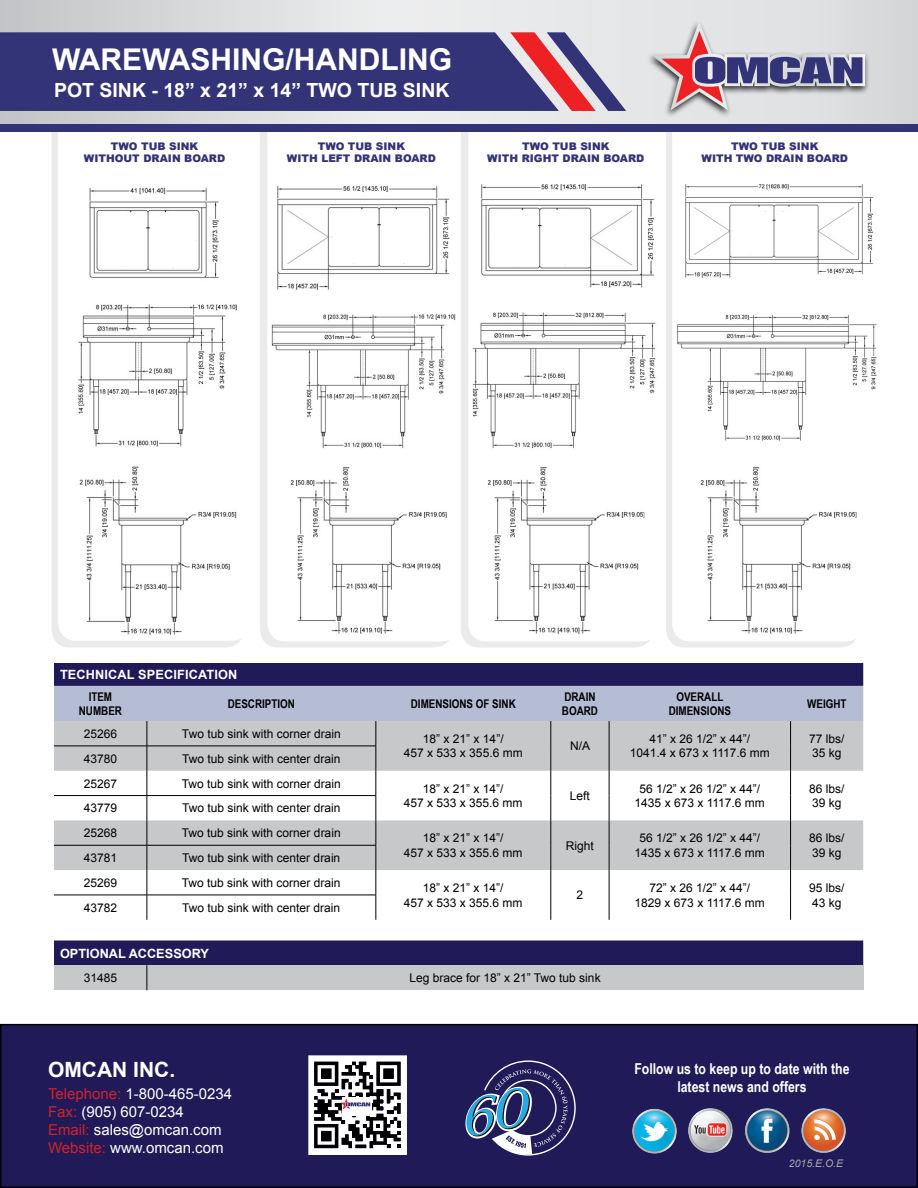
<style>
.page{position:relative;width:918px;height:1188px;background:#fff}
.page>*{position:absolute;margin:0;border:0;box-sizing:border-box;transform-origin:0 0}
.t1{font:700 30px "Arial";color:#fff}
.t2{font:700 21px "Arial";color:#fff}
.t3{font:700 19.5px "Arial";color:#fff}
.t4{font:15px/18px "Arial";color:#fff}
.t5{font:700 15px/18px "Arial Narrow";color:#fff;text-align:center}
.t6{font:700 12.75px "Arial";letter-spacing:.01em;color:#fff}
.t7{font:12px/14.4px "Arial";color:#000;text-align:center}
.t8{font:700 12px/14.4px "Arial Narrow";color:#000;text-align:center}
.t9{font:900 10.5px/11.2px "Arial";color:#337;text-align:center}
.t10{font:italic 10.5px "Arial";color:#a7a9ac}
.s1{color:#d2232a}
</style>
<div class="page">
<div style="left:52px;top:93px;width:192px;height:554px;background:#ebebec;border-radius:18px"></div>
<div style="left:666px;top:93px;width:192px;height:554px;background:#ebebec;border-radius:18px"></div>
<div style="left:461px;top:93px;width:192px;height:554px;background:#ebebec;border-radius:18px"></div>
<div style="left:260px;top:93px;width:192px;height:554px;background:#ebebec;border-radius:18px"></div>
<div style="left:58px;top:87px;width:192px;height:554px;background:#fff;border-radius:18px"></div>
<div style="left:672px;top:87px;width:192px;height:554px;background:#fff;border-radius:18px"></div>
<div style="left:468px;top:87px;width:193px;height:554px;background:#fff;border-radius:18px"></div>
<div style="left:267px;top:87px;width:193px;height:554px;background:#fff;border-radius:18px"></div>
<div style="left:1px;top:1025px;width:916px;height:162px;background:#201a58"></div>
<div style="left:0;top:1024px;width:918px;height:164px;border:2px solid #000"></div>
<img style="left:632px;top:1108px;width:214px;height:46px">
<svg style="left:465px;top:1060px;width:111px;height:96px"></svg>
<svg style="left:308px;top:1055px;width:98px;height:100px"></svg>
<svg style="left:0;top:0;width:918px;height:124px"></svg>
<div style="left:0;top:32px;width:510px;height:79px;background:#337"></div>
<svg style="left:510px;top:32px;width:116px;height:79px"></svg>
<div style="left:0;top:124px;width:918px;height:7px;background:#337"></div>
<div style="left:646px;top:20px;width:224px;height:99px;background:#000;opacity:.8"></div>
<svg style="left:652px;top:22px;width:213px;height:88px"></svg>
<img style="left:89px;top:187px;width:130px;height:91px">
<img style="left:78px;top:304px;width:159px;height:143px">
<img style="left:79px;top:466px;width:158px;height:169px">
<img style="left:277px;top:185px;width:172px;height:105px">
<img style="left:271px;top:314px;width:185px;height:135px">
<img style="left:290px;top:467px;width:157px;height:167px">
<img style="left:488px;top:467px;width:156px;height:167px">
<img style="left:700px;top:467px;width:157px;height:167px">
<img style="left:481px;top:184px;width:174px;height:104px">
<img style="left:472px;top:312px;width:184px;height:137px">
<img style="left:685px;top:184px;width:189px;height:94px">
<img style="left:677px;top:314px;width:200px;height:127px">
<svg style="left:54px;top:663px;width:809px;height:302px;fill:#201a58"></svg>
<div style="left:54px;top:965px;width:93px;height:25px;background:#c7c8ca"></div>
<div style="left:147px;top:965px;width:716px;height:25px;background:#c7c8ca"></div>
<svg style="left:147px;top:965px;width:1px;height:25px"></svg>
<svg style="left:54px;top:686px;width:809px;height:234px"></svg>
<svg style="left:99px;top:215px;width:98px;height:53px"></svg>
<svg style="left:331px;top:212px;width:98px;height:52px"></svg>
<svg style="left:490px;top:213px;width:98px;height:53px"></svg>
<svg style="left:733px;top:210px;width:83px;height:46px"></svg>
<h1 class="t1" style="left:52px;top:39px;width:401px">WAREWASHING/HANDLING</h1>
<h3 class="t3" style="left:54px;top:77px;width:397px">POT SINK - 18” x 21” x 14” TWO TUB SINK</h3>
<p class="t9" style="left:84px;top:141px;width:143px">TWO TUB SINK<br>WITHOUT DRAIN BOARD</p>
<p class="t9" style="left:702px;top:141px;width:148px">TWO TUB SINK<br>WITH TWO DRAIN BOARD</p>
<p class="t9" style="left:287px;top:141px;width:150px">TWO TUB SINK<br>WITH LEFT DRAIN BOARD</p>
<p class="t9" style="left:487px;top:141px;width:159px">TWO TUB SINK<br>WITH RIGHT DRAIN BOARD</p>
<p class="t6" style="left:60px;top:666px;width:179px">TECHNICAL SPECIFICATION</p>
<p class="t8" style="left:79px;top:689px;width:45px">ITEM<br>NUMBER</p>
<p class="t8" style="left:228px;top:696px;width:69px">DESCRIPTION</p>
<p class="t8" style="left:411px;top:696px;width:106px">DIMENSIONS OF SINK</p>
<p class="t8" style="left:562px;top:689px;width:38px;text-align:left">DRAIN<br>BOARD</p>
<p class="t8" style="left:669px;top:689px;width:64px">OVERALL<br>DIMENSIONS</p>
<p class="t8" style="left:807px;top:696px;width:41px">WEIGHT</p>
<p class="t7" style="left:84px;top:727px;width:35px">25266</p>
<p class="t7" style="left:182px;top:727px;width:160px">Two tub sink with corner drain</p>
<p class="t7" style="left:404px;top:732px;width:120px">18” x 21” x 14”/<br>457 x 533 x 355.6 mm</p>
<p class="t7" style="left:570px;top:739px;width:22px">N/A</p>
<p class="t7" style="left:630px;top:732px;width:142px">41” x 26 1/2” x 44”/<br>1041.4 x 673 x 1117.6 mm</p>
<p class="t7" style="left:809px;top:732px;width:37px;text-align:left">77 lbs/<br>35 kg</p>
<p class="t7" style="left:84px;top:751px;width:35px">43780</p>
<p class="t7" style="left:182px;top:751px;width:160px">Two tub sink with center drain</p>
<p class="t7" style="left:84px;top:776px;width:35px">25267</p>
<p class="t7" style="left:182px;top:776px;width:160px">Two tub sink with corner drain</p>
<p class="t7" style="left:404px;top:781px;width:120px">18” x 21” x 14”/<br>457 x 533 x 355.6 mm</p>
<p class="t7" style="left:570px;top:789px;width:22px">Left</p>
<p class="t7" style="left:635px;top:781px;width:132px">56 1/2” x 26 1/2” x 44”/<br>1435 x 673 x 1117.6 mm</p>
<p class="t7" style="left:809px;top:781px;width:37px;text-align:left">86 lbs/<br>39 kg</p>
<p class="t7" style="left:84px;top:801px;width:35px">43779</p>
<p class="t7" style="left:182px;top:801px;width:160px">Two tub sink with center drain</p>
<p class="t7" style="left:84px;top:826px;width:35px">25268</p>
<p class="t7" style="left:182px;top:826px;width:160px">Two tub sink with corner drain</p>
<p class="t7" style="left:404px;top:831px;width:120px">18” x 21” x 14”/<br>457 x 533 x 355.6 mm</p>
<p class="t7" style="left:566px;top:838px;width:30px">Right</p>
<p class="t7" style="left:635px;top:831px;width:132px">56 1/2” x 26 1/2” x 44”/<br>1435 x 673 x 1117.6 mm</p>
<p class="t7" style="left:809px;top:831px;width:37px;text-align:left">86 lbs/<br>39 kg</p>
<p class="t7" style="left:84px;top:851px;width:35px">43781</p>
<p class="t7" style="left:182px;top:851px;width:160px">Two tub sink with center drain</p>
<p class="t7" style="left:84px;top:876px;width:35px">25269</p>
<p class="t7" style="left:182px;top:876px;width:160px">Two tub sink with corner drain</p>
<p class="t7" style="left:404px;top:881px;width:120px">18” x 21” x 14”/<br>457 x 533 x 355.6 mm</p>
<p class="t7" style="left:577px;top:888px;width:8px">2</p>
<p class="t7" style="left:635px;top:881px;width:132px">72” x 26 1/2” x 44”/<br>1829 x 673 x 1117.6 mm</p>
<p class="t7" style="left:809px;top:881px;width:37px;text-align:left">95 lbs/<br>43 kg</p>
<p class="t7" style="left:84px;top:900px;width:35px">43782</p>
<p class="t7" style="left:182px;top:900px;width:160px">Two tub sink with center drain</p>
<p class="t6" style="left:60px;top:945px;width:150px">OPTIONAL ACCESSORY</p>
<p class="t7" style="left:84px;top:971px;width:35px">31485</p>
<p class="t7" style="left:409px;top:971px;width:193px">Leg brace for 18” x 21” Two tub sink</p>
<h2 class="t2" style="left:48px;top:1042px;width:129px">OMCAN INC.</h2>
<p class="t4" style="left:48px;top:1085px;width:186px"><span class="s1">Telephone:</span> 1-800-465-0234<br><span class="s1">Fax:</span> (905) 607-0234<br><span class="s1">Email:</span> sales@omcan.com<br><span class="s1">Website:</span> www.omcan.com</p>
<h2 class="t2" style="left:48px;top:1056px;width:129px">OMCAN INC.</h2>
<p class="t5" style="left:634px;top:1059px;width:217px">Follow us to keep up to date with the latest news and offers</p>
<p class="t10" style="left:789px;top:1157px;width:56px">2015.E.O.E</p>
</div>
